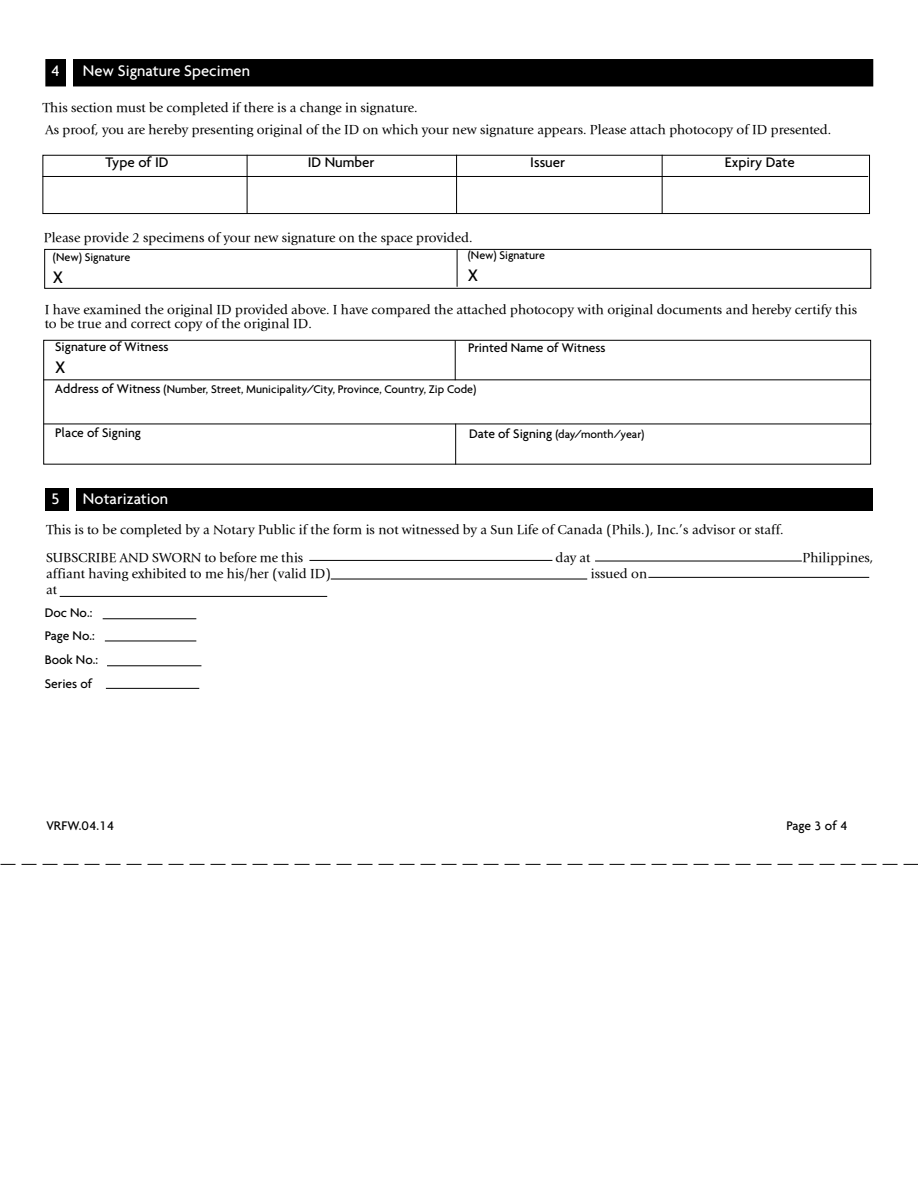
<style>
.page{position:relative;width:918px;height:1188px;background:#fff}
.page>*{position:absolute;margin:0;border:0;box-sizing:border-box;transform-origin:0 0}
.t1{font:500 18px "Agenda";color:#000}
.t2{font:500 16.5px "Agenda";color:#fff}
.t3{font:500 15px "Agenda";color:#000}
.t4{font:13.5px/13.5px "Giovanni EF Book";color:#000}
.t5{font:500 13.5px/23.7px "Agenda";color:#000}
.t6{font:500 12px "Agenda";color:#000}
.s1{font-size:13.5px}
</style>
<div class="page">
<div style="left:45px;top:488px;width:828px;height:23px;background:#000"></div>
<div style="left:69px;top:488px;width:7px;height:23px;background:#fff"></div>
<hr style="left:309px;top:560px;width:243px;height:1px;background:#000">
<hr style="left:595px;top:561px;width:207px;height:1px;background:#000">
<hr style="left:331px;top:579px;width:256px;height:1px;background:#000">
<hr style="left:648px;top:577px;width:221px;height:1px;background:#000">
<hr style="left:60px;top:596px;width:267px;height:1px;background:#000">
<hr style="left:103px;top:618px;width:93px;height:1px;background:#000">
<hr style="left:105px;top:641px;width:91px;height:1px;background:#000">
<hr style="left:107px;top:665px;width:94px;height:1px;background:#000">
<hr style="left:106px;top:688px;width:93px;height:1px;background:#000">
<svg style="left:1px;top:864px;width:917px;height:1px"></svg>
<div style="left:46px;top:60px;width:827px;height:26px;background:#000"></div>
<div style="left:45px;top:59px;width:828px;height:27px;border:1px solid #000"></div>
<div style="left:66px;top:57px;width:6px;height:29px;background:#fff"></div>
<div style="left:44px;top:249px;width:827px;height:40px;border:1px solid #000"></div>
<hr style="left:457px;top:249px;width:1px;height:38px;background:#000">
<div style="left:43px;top:340px;width:828px;height:125px;border:1px solid #000"></div>
<hr style="left:43px;top:379px;width:828px;height:1px;background:#000">
<hr style="left:455px;top:424px;width:1px;height:41px;background:#000">
<hr style="left:44px;top:424px;width:827px;height:1px;background:#000">
<hr style="left:455px;top:340px;width:1px;height:40px;background:#000">
<div style="left:42px;top:155px;width:828px;height:59px;border:1px solid #000"></div>
<hr style="left:42px;top:176px;width:826px;height:1px;background:#000">
<hr style="left:456px;top:155px;width:1px;height:59px;background:#000">
<hr style="left:662px;top:155px;width:1px;height:59px;background:#000">
<hr style="left:247px;top:155px;width:1px;height:59px;background:#000">
<p class="t2" style="left:51px;top:64px;width:11px">4</p>
<p class="t2" style="left:83px;top:64px;width:169px">New Signature Specimen</p>
<p class="t4" style="left:43px;top:102px;width:376px">This section must be completed if there is a change in signature.</p>
<p class="t4" style="left:45px;top:124px;width:788px">As proof, you are hereby presenting original of the ID on which your new signature appears. Please attach photocopy of ID presented.</p>
<p class="t3" style="left:106px;top:156px;width:65px">Type of ID</p>
<p class="t3" style="left:308px;top:156px;width:69px">ID Number</p>
<p class="t3" style="left:530px;top:156px;width:37px">Issuer</p>
<p class="t3" style="left:725px;top:156px;width:71px">Expiry Date</p>
<p class="t4" style="left:44px;top:232px;width:430px">Please provide 2 specimens of your new signature on the space provided.</p>
<p class="t6" style="left:53px;top:252px;width:79px">(New) Signature</p>
<h1 class="t1" style="left:53px;top:270px;width:12px">X</h1>
<p class="t6" style="left:468px;top:251px;width:79px">(New) Signature</p>
<h1 class="t1" style="left:468px;top:268px;width:12px">X</h1>
<p class="t4" style="left:45px;top:304px;width:814px">I have examined the original ID provided above. I have compared the attached photocopy with original documents and hereby certify this to be true and correct copy of the original ID.</p>
<p class="t5" style="left:55px;top:336px;width:115px">Signature of Witness</p>
<h1 class="t1" style="left:55px;top:360px;width:12px">X</h1>
<p class="t5" style="left:468px;top:337px;width:139px">Printed Name of Witness</p>
<p class="t6" style="left:55px;top:384px;width:423px"><span class="s1">Address of Witness</span> (Number, Street, Municipality/City, Province, Country, Zip Code)</p>
<p class="t5" style="left:55px;top:421px;width:87px">Place of Signing</p>
<p class="t6" style="left:469px;top:429px;width:177px"><span class="s1">Date of Signing</span> (day/month/year)</p>
<p class="t2" style="left:51px;top:492px;width:11px">5</p>
<p class="t2" style="left:83px;top:492px;width:87px">Notarization</p>
<p class="t4" style="left:46px;top:524px;width:739px">This is to be completed by a Notary Public if the form is not witnessed by a Sun Life of Canada (Phils.), Inc.’s advisor or staff.</p>
<p class="t4" style="left:46px;top:552px;width:259px">SUBSCRIBE AND SWORN to before me this</p>
<p class="t4" style="left:556px;top:552px;width:36px">day at</p>
<p class="t4" style="left:803px;top:552px;width:72px">Philippines,</p>
<p class="t4" style="left:46px;top:568px;width:286px">affiant having exhibited to me his/her (valid ID)</p>
<p class="t4" style="left:591px;top:568px;width:58px">issued on</p>
<p class="t4" style="left:46px;top:584px;width:12px">at</p>
<p class="t5" style="left:45px;top:602px;width:55px">Doc No.:<br>Page No.:<br>Book No.:<br>Series of</p>
<p class="t5" style="left:46px;top:815px;width:69px">VRFW.04.14</p>
<p class="t5" style="left:786px;top:815px;width:63px">Page 3 of 4</p>
</div>
